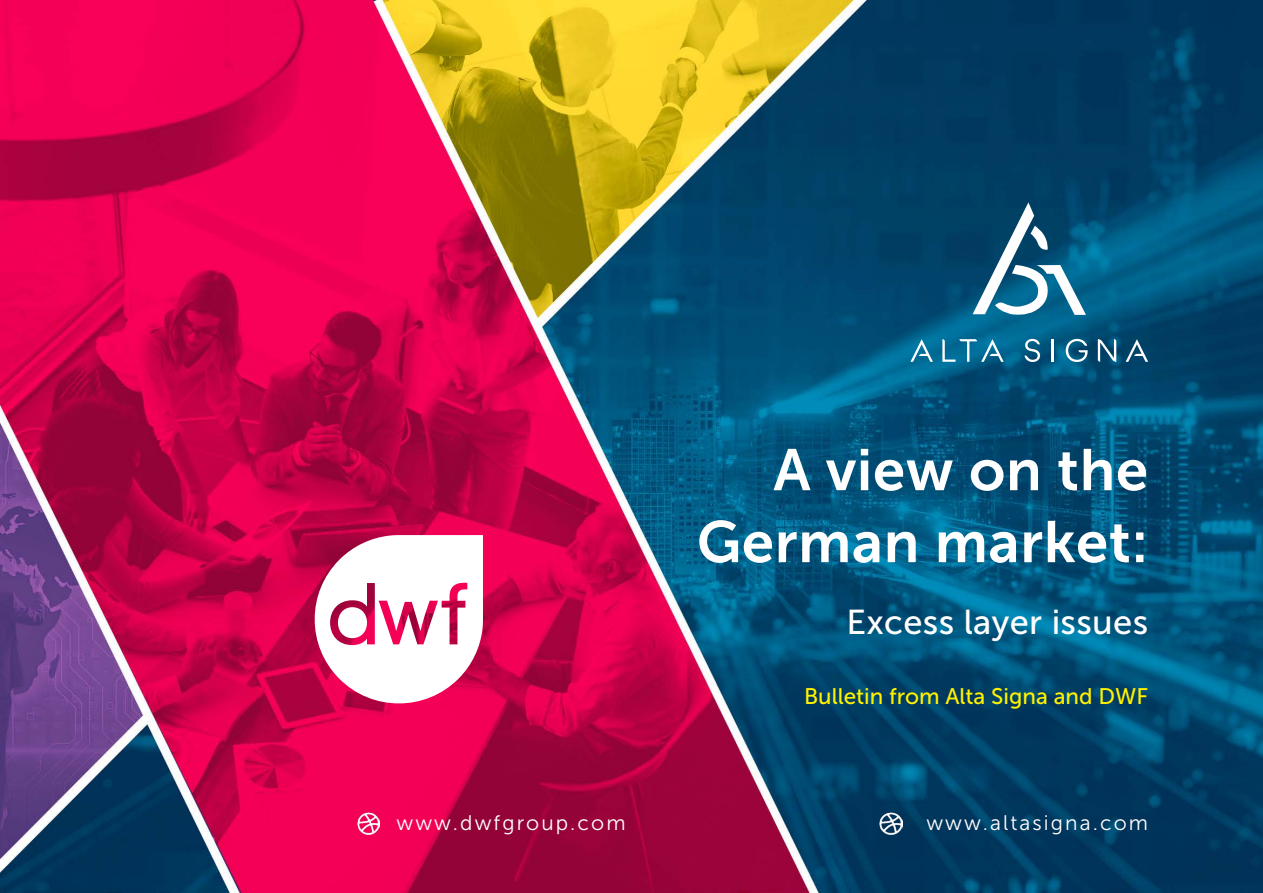
<style>
.page{position:relative;width:1263px;height:893px;background:#fff}
.page>*{position:absolute;margin:0;border:0;box-sizing:border-box;transform-origin:0 0}
.t1{font:58.35px/72px "Museo Sans 700";letter-spacing:.01em;color:#fff;text-align:right}
.t2{font:34.5px "Museo Sans 500";letter-spacing:.01em;color:#fff}
.t3{font:22.5px "Museo Sans 500";color:#fff200}
.t4{font:21px "Museo Sans 300";letter-spacing:.1em;color:#fff}
</style>
<div class="page">
<img style="left:0;top:0;width:1263px;height:893px">
<img style="left:880px;top:812px;width:22px;height:22px">
<img style="left:357px;top:812px;width:23px;height:22px">
<svg style="left:972px;top:202px;width:114px;height:114px"></svg>
<svg style="left:910px;top:339px;width:23px;height:23px"></svg>
<svg style="left:942px;top:339px;width:62px;height:23px"></svg>
<svg style="left:1024px;top:339px;width:16px;height:23px"></svg>
<hr style="left:1051px;top:339px;width:3px;height:23px;background:#fff">
<svg style="left:1066px;top:339px;width:21px;height:23px"></svg>
<svg style="left:1098px;top:339px;width:18px;height:23px"></svg>
<svg style="left:1126px;top:339px;width:22px;height:23px"></svg>
<svg style="left:306px;top:535px;width:177px;height:177px"></svg>
<div style="left:338px;top:607px;width:29px;height:31px;background:#fff;border-radius:50%"></div>
<h1 class="t1" style="left:697px;top:434px;width:453px">A view on the<br>German market:</h1>
<h2 class="t2" style="left:846px;top:603px;width:303px">Excess layer issues</h2>
<p class="t3" style="left:804px;top:683px;width:346px">Bulletin from Alta Signa and DWF</p>
<p class="t4" style="left:396px;top:811px;width:231px">www.dwfgroup.com</p>
<p class="t4" style="left:926px;top:811px;width:223px">www.altasigna.com</p>
</div>
